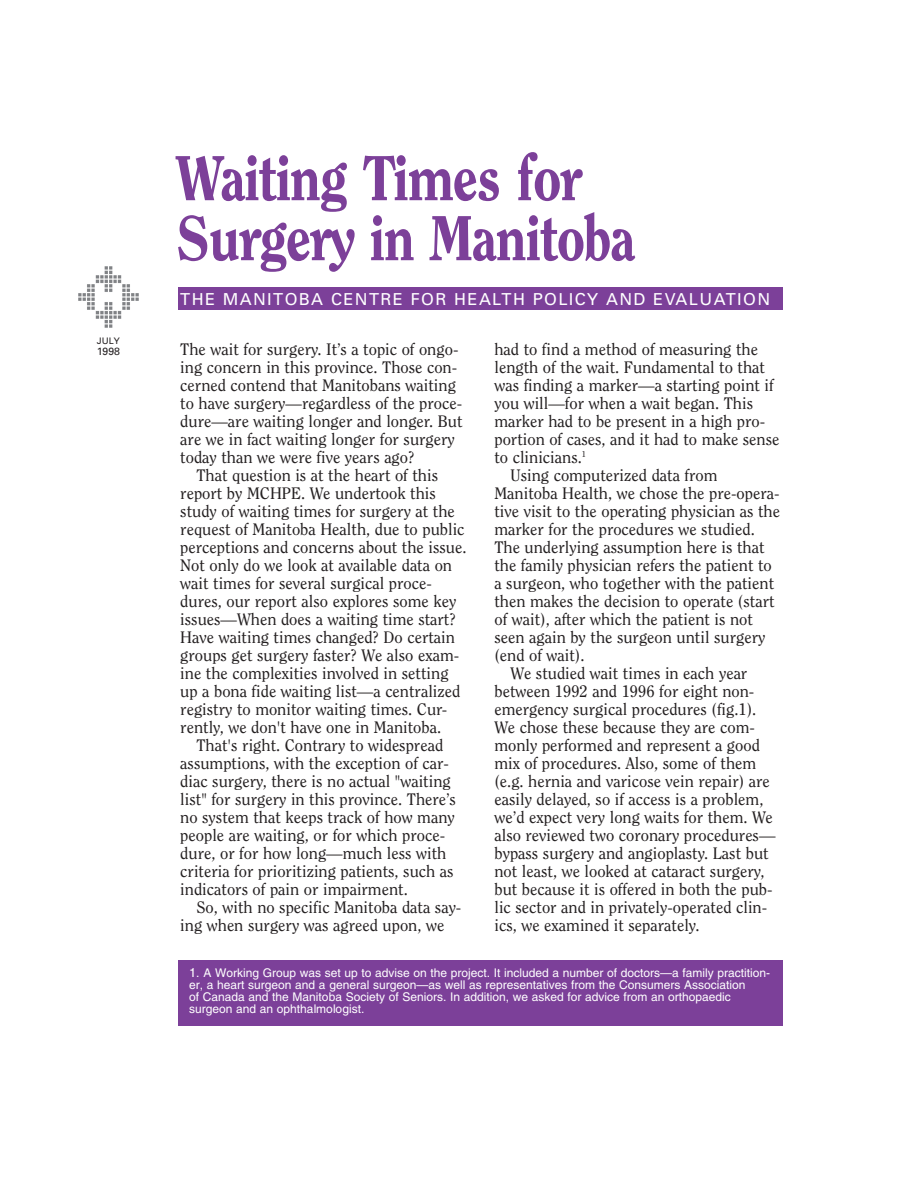
<style>
.page{position:relative;width:918px;height:1188px;background:#fff}
.page>*{position:absolute;margin:0;border:0;box-sizing:border-box;transform-origin:0 0}
.t1{font:800 63px/60px "Clearface";letter-spacing:-.03em;color:#7c4099;scale:.9 1}
.t2{font:16.5px/18px "Clearface";color:#231f20}
.t3{font:16.5px "Univers";letter-spacing:.085em;color:#fff}
.t4{font:12px/12px "Helvetica";color:#fff}
.t5{font:10.5px "Univers";color:#231f20}
.t6{font:9px "Univers";color:#231f20}
.s1{font-size:12.75px}
</style>
<div class="page">
<div style="left:179px;top:287px;width:604px;height:22px;background:#7c4099"></div>
<img style="left:78px;top:266px;width:61px;height:62px">
<div style="left:179px;top:960px;width:604px;height:66px;background:#7c4099"></div>
<p class="t6" style="left:97px;top:338px;width:25px">JULY</p>
<p class="t5" style="left:97px;top:347px;width:25px">1998</p>
<h1 class="t1" style="left:176px;top:151px;width:512px">Waiting Times for<br>Surgery in Manitoba</h1>
<p class="t3" style="left:180px;top:293px;width:591px">THE MANITOBA CENTRE FOR HEALTH POLICY AND EVALUATION</p>
<p class="t2" style="left:180px;top:342px;width:284px">The wait for surgery. It’s a topic of ongo&shy;ing concern in this province. Those con&shy;cerned contend that Manitobans waiting to have surgery—regardless of the proce&shy;dure—are waiting longer and longer. But are we in fact waiting longer for surgery today than we were five years ago?</p>
<p class="t2" style="left:180px;top:468px;width:288px;text-indent:16px">That question is at the heart of this report by MCHPE. We undertook this study of waiting times for surgery at the request of Manitoba Health, due to public perceptions and concerns about the issue.<br>Not only do we look at available data on wait times for several surgical proce&shy;dures, our report also explores some key issues—When does a waiting time start?<br>Have waiting times changed? Do certain groups get surgery faster? We also exam&shy;ine the complexities involved in setting up a bona fide waiting list—a centralized registry to monitor waiting times. Cur&shy;rently, we don't have one in Manitoba.</p>
<p class="t2" style="left:180px;top:738px;width:277px;text-indent:16px">That's right. Contrary to widespread assumptions, with the exception of car&shy;diac surgery, there is no actual "waiting list" for surgery in this province. There’s no system that keeps track of how many people are waiting, or for which proce&shy;dure, or for how long—much less with criteria for prioritizing patients, such as indicators of pain or impairment.</p>
<p class="t2" style="left:180px;top:900px;width:283px;text-indent:16px">So, with no specific Manitoba data say&shy;ing when surgery was agreed upon, we</p>
<p class="t2" style="left:494px;top:342px;width:265px">had to find a method of measuring the</p>
<p class="t2" style="left:494px;top:360px;width:272px">length of the wait. Fundamental to that</p>
<p class="t2" style="left:494px;top:378px;width:281px">was finding a marker—a starting point if</p>
<p class="t2" style="left:494px;top:396px;width:260px">you will—for when a wait began. This</p>
<p class="t2" style="left:494px;top:414px;width:272px">marker had to be present in a high pro-</p>
<p class="t2" style="left:494px;top:432px;width:287px">portion of cases, and it had to make sense</p>
<p class="t2" style="left:494px;top:450px;width:93px">to clinicians.<sup>1</sup></p>
<p class="t2" style="left:511px;top:468px;width:208px">Using computerized data from</p>
<p class="t2" style="left:494px;top:486px;width:287px">Manitoba Health, we chose the pre-opera-</p>
<p class="t2" style="left:494px;top:504px;width:287px">tive visit to the operating physician as the</p>
<p class="t2" style="left:494px;top:522px;width:262px">marker for the procedures we studied.</p>
<p class="t2" style="left:494px;top:540px;width:272px">The underlying assumption here is that</p>
<p class="t2" style="left:494px;top:558px;width:279px">the family physician refers the patient to</p>
<p class="t2" style="left:494px;top:576px;width:281px">a surgeon, who together with the patient</p>
<p class="t2" style="left:494px;top:594px;width:282px">then makes the decision to operate (start</p>
<p class="t2" style="left:494px;top:612px;width:260px">of wait), after which the patient is not</p>
<p class="t2" style="left:494px;top:630px;width:273px">seen again by the surgeon until surgery</p>
<p class="t2" style="left:494px;top:648px;width:92px">(end of wait).</p>
<p class="t2" style="left:511px;top:666px;width:238px">We studied wait times in each year</p>
<p class="t2" style="left:494px;top:684px;width:262px">between 1992 and 1996 for eight non-</p>
<p class="t2" style="left:494px;top:702px;width:264px">emergency surgical procedures (fig.1).</p>
<p class="t2" style="left:494px;top:720px;width:262px">We chose these because they are com-</p>
<p class="t2" style="left:494px;top:738px;width:267px">monly performed and represent a good</p>
<p class="t2" style="left:494px;top:756px;width:263px">mix of procedures. Also, some of them</p>
<p class="t2" style="left:494px;top:774px;width:277px">(e.g. hernia and varicose vein repair) are</p>
<p class="t2" style="left:494px;top:792px;width:271px">easily delayed, so if access is a problem,</p>
<p class="t2" style="left:494px;top:810px;width:280px">we’d expect very long waits for them. We</p>
<p class="t2" style="left:494px;top:828px;width:283px">also reviewed two coronary procedures—</p>
<p class="t2" style="left:494px;top:846px;width:276px">bypass surgery and angioplasty. Last but</p>
<p class="t2" style="left:494px;top:864px;width:272px">not least, we looked at cataract surgery,</p>
<p class="t2" style="left:494px;top:882px;width:280px">but because it is offered in both the pub-</p>
<p class="t2" style="left:494px;top:900px;width:274px">lic sector and in privately-operated clin-</p>
<p class="t2" style="left:494px;top:918px;width:207px">ics, we examined it separately.</p>
<p class="t4" style="left:189px;top:968px;width:582px"><span class="s1">1</span>. A Working Group was set up to advise on the project. It included a number of doctors—a family practition&shy;er, a heart surgeon and a general surgeon—as well as representatives from the Consumers Association<br>of Canada and the Manitoba Society of Seniors. In addition, we asked for advice from an orthopaedic surgeon and an ophthalmologist.</p>
</div>
